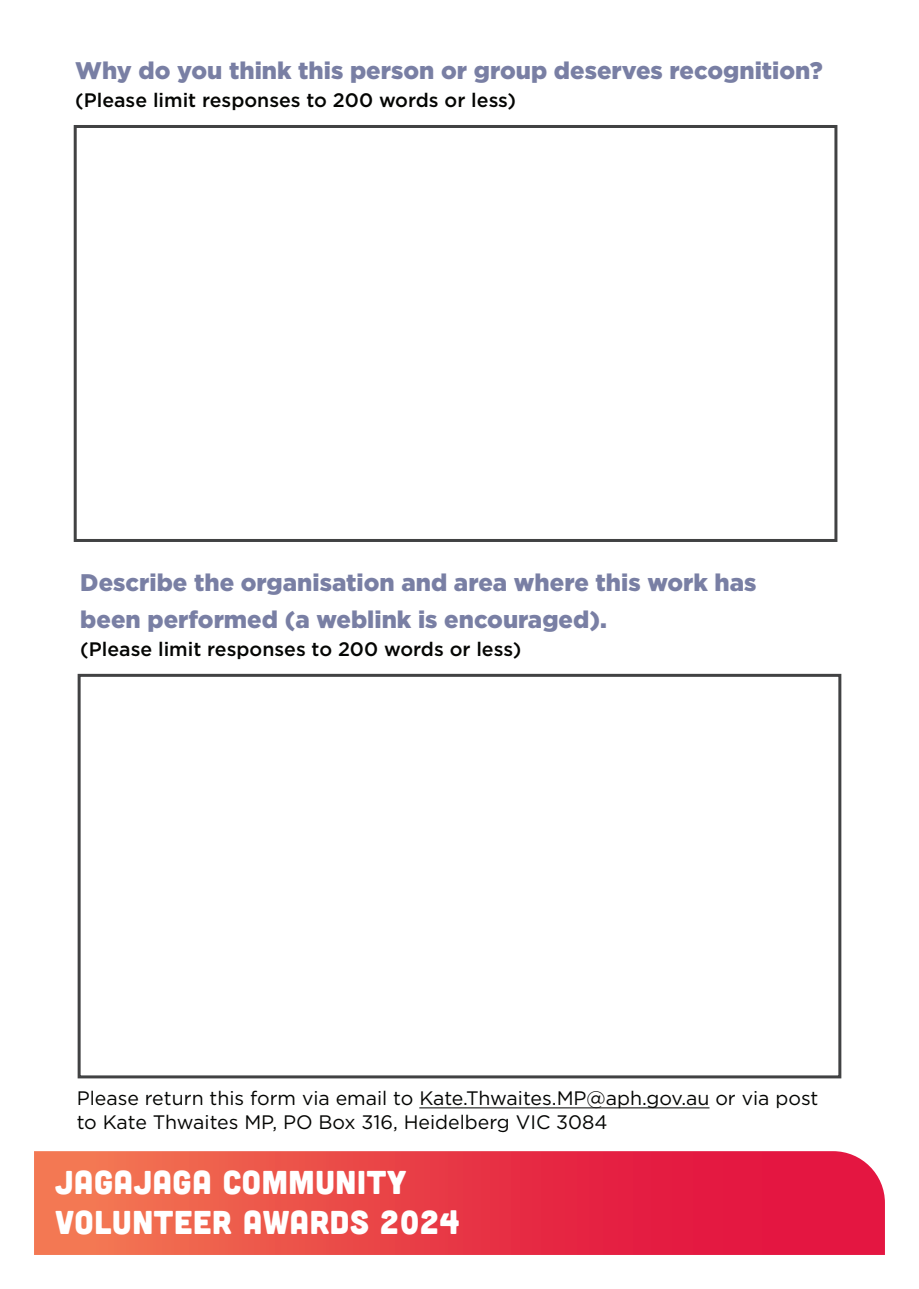
<style>
.page{position:relative;width:919px;height:1289px;background:#fff}
.page>*{position:absolute;margin:0;border:0;box-sizing:border-box;transform-origin:0 0}
.t1{font:33px/39.6px "Cubano";letter-spacing:.02em;color:#fff}
.t2{font:900 24px/36px "Gotham";color:#797fa4}
.t3{font:19.5px/24px "Gotham";color:#040503}
.t4{font:500 19.5px "Gotham";color:#040503}
</style>
<div class="page">
<div style="left:74px;top:125px;width:763px;height:417px;border:3px solid #414243"></div>
<hr style="left:419px;top:1107px;width:290px;height:1px;background:#040503">
<div style="left:78px;top:674px;width:763px;height:404px;border:3px solid #414243"></div>
<svg style="left:34px;top:1151px;width:850px;height:103px;background:#e93e48"></svg>
<p class="t2" style="left:75px;top:51px;width:748px">Why do you think this person or group deserves recognition?</p>
<p class="t4" style="left:75px;top:87px;width:442px">(Please limit responses to 200 words or less)</p>
<p class="t2" style="left:80px;top:564px;width:677px">Describe the organisation and area where this work has been performed (a weblink is encouraged).</p>
<p class="t4" style="left:80px;top:636px;width:442px">(Please limit responses to 200 words or less)</p>
<p class="t3" style="left:77px;top:1085px;width:743px">Please return this form via email to Kate.Thwaites.MP@aph.gov.au or via post to Kate Thwaites MP, PO Box 316, Heidelberg VIC 3084</p>
<h1 class="t1" style="left:55px;top:1161px;width:406px">JAGAJAGA COMMUNITY<br>VOLUNTEER AWARDS 2024</h1>
</div>
